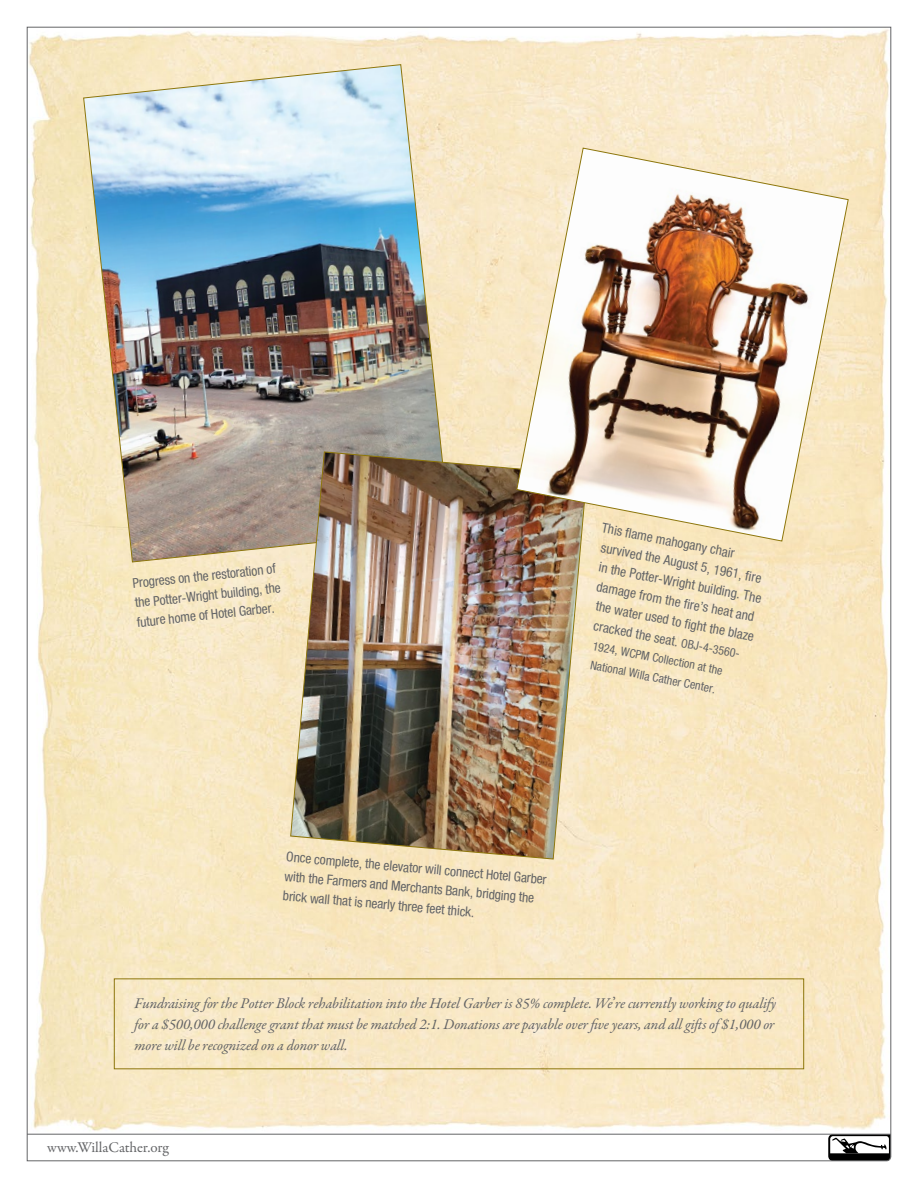
<style>
.page{position:relative;width:918px;height:1188px;background:#fff}
.page>*{position:absolute;margin:0;border:0;box-sizing:border-box;transform-origin:0 0}
.t1{font:italic 15px/21px "Garamond Premr Pro";letter-spacing:-.01em;color:#636466;text-align:justify}
.t2{font:15px "Garamond Premr Pro";color:#636466}
.t3{font:condensed 13.5px/19.5px "Helvetica Neue LT Std";color:#636466}
.t4{font:condensed 12px "Helvetica Neue LT Std";color:#636466}
.s1{font-style:normal;font-size:16.5px}
</style>
<div class="page">
<img style="left:27px;top:27px;width:864px;height:1134px">
<p class="t3" style="left:132px;top:574px;width:148px;rotate:-6deg">Progress on the restoration of the Potter-Wright building, the future home of Hotel Garber.</p>
<p class="t3" style="left:604px;top:518px;width:137px;rotate:11deg">This fl ame mahogany chair</p>
<p class="t3" style="left:603px;top:538px;width:165px;rotate:11deg">survived the August 5, 1961, fi re</p>
<p class="t3" style="left:601px;top:557px;width:167px;rotate:11deg">in the Potter-Wright building. The</p>
<p class="t3" style="left:599px;top:576px;width:162px;rotate:11deg">damage from the fi re’s heat and</p>
<p class="t3" style="left:598px;top:596px;width:163px;rotate:11deg">the water used to fi ght the blaze</p>
<p class="t3" style="left:596px;top:616px;width:88px;rotate:11deg">cracked the seat.</p>
<p class="t4" style="left:683px;top:636px;width:61px;rotate:11deg">OBJ-4-3560-</p>
<p class="t4" style="left:592px;top:658px;width:129px;rotate:11deg">National Willa Cather Center.</p>
<p class="t4" style="left:594px;top:639px;width:134px;rotate:11deg">1924, WCPM Collection at the</p>
<p class="t3" style="left:287px;top:847px;width:263px;rotate:5deg">Once complete, the elevator will connect Hotel Garber with the Farmers and Merchants Bank, bridging the brick wall that is nearly three feet thick.</p>
<p class="t1" style="left:135px;top:993px;width:643px">Fundraising for the Potter Block rehabilitation into the Hotel Garber is 85% complete. We<span class="s1">’</span>re currently working to qualify for a $500,000 challenge grant that must be matched 2:1. Donations are payable over five years, and all gifts of $1,000 or more will be recognized on a donor wall.</p>
<p class="t2" style="left:47px;top:1138px;width:123px">www.WillaCather.org</p>
</div>
